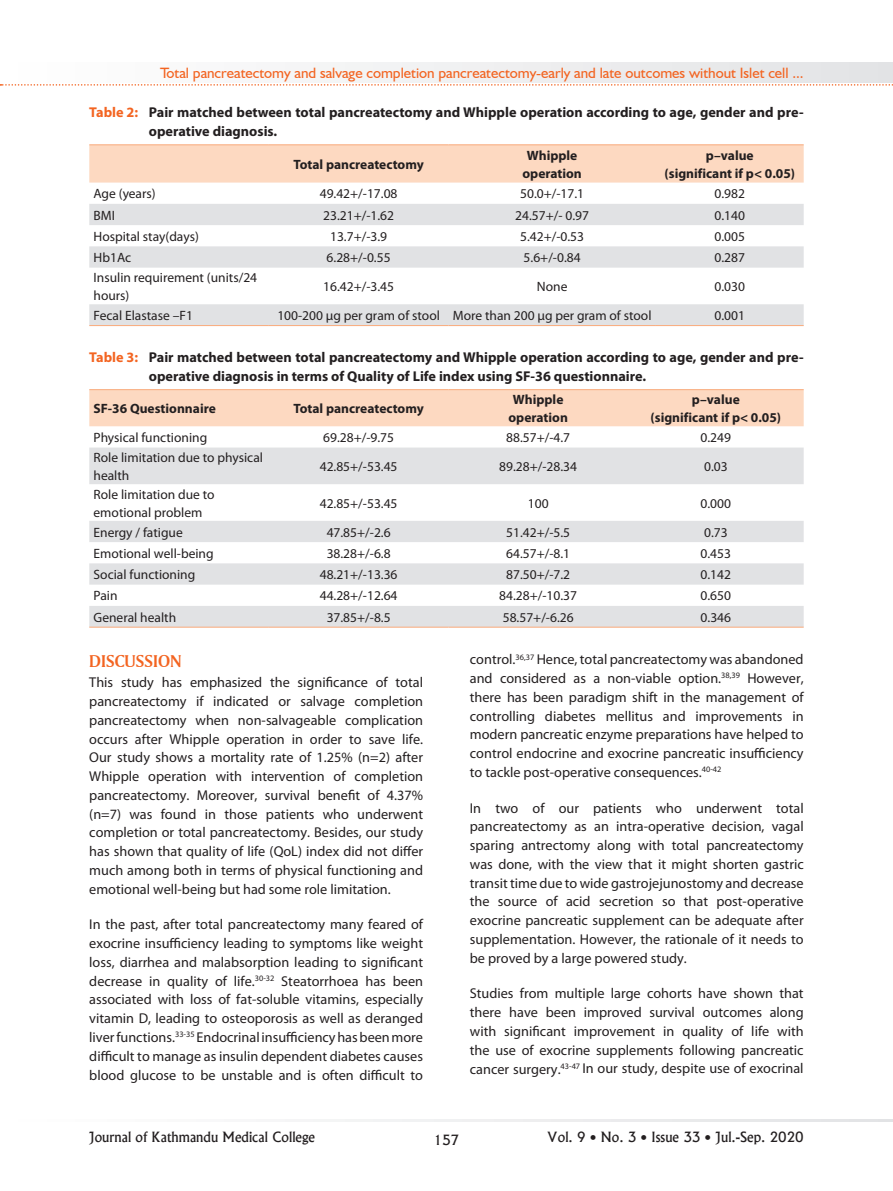
<style>
.page{position:relative;width:893px;height:1191px;background:#fff}
.page>*{position:absolute;margin:0;border:0;box-sizing:border-box;transform-origin:0 0}
.t1{font:18px "Amerigo BT Bold A";color:#f36421}
.t2{font:15px "Humanist 521 BT";color:#f36421}
.t3{font:14.25px/18.8px "Myriad Pro";color:#231f20;text-align:justify}
.t4{font:700 14.25px/18.8px "Myriad Pro";color:#231f20}
.t5{font:13.5px/18px "Myriad Pro";color:#231f20}
.t6{font:700 13.5px/18px "Myriad Pro";color:#231f20;text-align:center}
.t7{font:13.5px "Alaska";color:#231f20}
.s1{color:#f36421}
</style>
<div class="page">
<svg style="left:313px;top:1119px;width:580px;height:2px"></svg>
<svg style="left:0;top:63px;width:893px;height:23px"></svg>
<div style="left:89px;top:145px;width:715px;height:38px;background:#fdd9c1"></div>
<svg style="left:89px;top:204px;width:715px;height:121px;fill:#e1e2e4"></svg>
<hr style="left:89px;top:144px;width:180px;height:1px;background:#f9ad80">
<hr style="left:269px;top:144px;width:179px;height:1px;background:#f9ad80">
<hr style="left:448px;top:144px;width:208px;height:1px;background:#f9ad80">
<hr style="left:656px;top:144px;width:148px;height:1px;background:#f9ad80">
<hr style="left:89px;top:325px;width:180px;height:1px;background:#f9ad80">
<hr style="left:269px;top:325px;width:179px;height:1px;background:#f9ad80">
<hr style="left:448px;top:325px;width:208px;height:1px;background:#f9ad80">
<hr style="left:656px;top:325px;width:148px;height:1px;background:#f9ad80">
<div style="left:89px;top:390px;width:715px;height:36px;background:#fdd9c1"></div>
<svg style="left:89px;top:447px;width:715px;height:179px;fill:#e1e2e4"></svg>
<hr style="left:89px;top:389px;width:180px;height:1px;background:#f9ad80">
<hr style="left:269px;top:389px;width:179px;height:1px;background:#f9ad80">
<hr style="left:448px;top:389px;width:180px;height:1px;background:#f9ad80">
<hr style="left:628px;top:389px;width:176px;height:1px;background:#f9ad80">
<hr style="left:89px;top:626px;width:180px;height:1px;background:#f9ad80">
<hr style="left:269px;top:626px;width:179px;height:1px;background:#f9ad80">
<hr style="left:448px;top:626px;width:180px;height:1px;background:#f9ad80">
<hr style="left:628px;top:626px;width:176px;height:1px;background:#f9ad80">
<p class="t2" style="left:160px;top:63px;width:645px">Total pancreatectomy and salvage completion pancreatectomy-early and late outcomes without Islet cell ...</p>
<p class="t4" style="left:149px;top:102px;width:656px;text-indent:-60px"><span class="s1">Table 2:</span> Pair matched between total pancreatectomy and Whipple operation according to age, gender and pre&shy;operative diagnosis.</p>
<p class="t6" style="left:293px;top:155px;width:132px">Total pancreatectomy</p>
<p class="t6" style="left:522px;top:146px;width:61px">Whipple operation</p>
<p class="t6" style="left:665px;top:146px;width:132px">p–value<br>(significant if p&lt; 0.05)</p>
<p class="t5" style="left:94px;top:184px;width:64px">Age (years)</p>
<p class="t5" style="left:320px;top:184px;width:79px">49.42+/-17.08</p>
<p class="t5" style="left:520px;top:184px;width:65px">50.0+/-17.1</p>
<p class="t5" style="left:714px;top:184px;width:32px">0.982</p>
<p class="t5" style="left:94px;top:206px;width:23px">BMI</p>
<p class="t5" style="left:323px;top:206px;width:72px">23.21+/-1.62</p>
<p class="t5" style="left:515px;top:206px;width:75px">24.57+/- 0.97</p>
<p class="t5" style="left:714px;top:206px;width:32px">0.140</p>
<p class="t5" style="left:94px;top:227px;width:107px">Hospital stay(days)</p>
<p class="t5" style="left:330px;top:227px;width:59px">13.7+/-3.9</p>
<p class="t5" style="left:520px;top:227px;width:65px">5.42+/-0.53</p>
<p class="t5" style="left:714px;top:227px;width:32px">0.005</p>
<p class="t5" style="left:94px;top:248px;width:39px">Hb1Ac</p>
<p class="t5" style="left:327px;top:248px;width:65px">6.28+/-0.55</p>
<p class="t5" style="left:524px;top:248px;width:59px">5.6+/-0.84</p>
<p class="t5" style="left:714px;top:248px;width:32px">0.287</p>
<p class="t5" style="left:94px;top:268px;width:165px">Insulin requirement (units/24 hours)</p>
<p class="t5" style="left:323px;top:277px;width:72px">16.42+/-3.45</p>
<p class="t5" style="left:537px;top:277px;width:32px">None</p>
<p class="t5" style="left:714px;top:277px;width:32px">0.030</p>
<p class="t5" style="left:94px;top:306px;width:101px">Fecal Elastase –F1</p>
<p class="t5" style="left:277px;top:306px;width:376px">100-200 μg per gram of stool More than 200 μg per gram of stool</p>
<p class="t5" style="left:714px;top:306px;width:32px">0.001</p>
<p class="t4" style="left:149px;top:347px;width:656px;text-indent:-60px"><span class="s1">Table 3:</span> Pair matched between total pancreatectomy and Whipple operation according to age, gender and pre&shy;operative diagnosis in terms of Quality of Life index using SF-36 questionnaire.</p>
<p class="t6" style="left:94px;top:399px;width:124px">SF-36 Questionnaire</p>
<p class="t6" style="left:293px;top:399px;width:132px">Total pancreatectomy</p>
<p class="t6" style="left:508px;top:390px;width:61px">Whipple operation</p>
<p class="t6" style="left:651px;top:390px;width:132px">p–value<br>(significant if p&lt; 0.05)</p>
<p class="t5" style="left:94px;top:428px;width:115px">Physical functioning</p>
<p class="t5" style="left:323px;top:428px;width:72px">69.28+/-9.75</p>
<p class="t5" style="left:506px;top:428px;width:65px">88.57+/-4.7</p>
<p class="t5" style="left:701px;top:428px;width:32px">0.249</p>
<p class="t5" style="left:94px;top:448px;width:171px">Role limitation due to physical health</p>
<p class="t5" style="left:320px;top:457px;width:79px">42.85+/-53.45</p>
<p class="t5" style="left:499px;top:457px;width:79px">89.28+/-28.34</p>
<p class="t5" style="left:704px;top:457px;width:25px">0.03</p>
<p class="t5" style="left:94px;top:485px;width:123px">Role limitation due to emotional problem</p>
<p class="t5" style="left:320px;top:494px;width:79px">42.85+/-53.45</p>
<p class="t5" style="left:528px;top:494px;width:22px">100</p>
<p class="t5" style="left:701px;top:494px;width:32px">0.000</p>
<p class="t5" style="left:94px;top:523px;width:91px">Energy / fatigue</p>
<p class="t5" style="left:327px;top:523px;width:65px">47.85+/-2.6</p>
<p class="t5" style="left:506px;top:523px;width:65px">51.42+/-5.5</p>
<p class="t5" style="left:704px;top:523px;width:25px">0.73</p>
<p class="t5" style="left:94px;top:544px;width:122px">Emotional well-being</p>
<p class="t5" style="left:327px;top:544px;width:65px">38.28+/-6.8</p>
<p class="t5" style="left:506px;top:544px;width:65px">64.57+/-8.1</p>
<p class="t5" style="left:701px;top:544px;width:32px">0.453</p>
<p class="t5" style="left:94px;top:565px;width:103px">Social functioning</p>
<p class="t5" style="left:320px;top:565px;width:79px">48.21+/-13.36</p>
<p class="t5" style="left:506px;top:565px;width:65px">87.50+/-7.2</p>
<p class="t5" style="left:701px;top:565px;width:32px">0.142</p>
<p class="t5" style="left:94px;top:586px;width:25px">Pain</p>
<p class="t5" style="left:320px;top:586px;width:79px">44.28+/-12.64</p>
<p class="t5" style="left:499px;top:586px;width:79px">84.28+/-10.37</p>
<p class="t5" style="left:701px;top:586px;width:32px">0.650</p>
<p class="t5" style="left:94px;top:608px;width:84px">General health</p>
<p class="t5" style="left:327px;top:608px;width:65px">37.85+/-8.5</p>
<p class="t5" style="left:503px;top:608px;width:72px">58.57+/-6.26</p>
<p class="t5" style="left:701px;top:608px;width:32px">0.346</p>
<p class="t1" style="left:89px;top:650px;width:94px">DISCUSSION</p>
<p class="t3" style="left:89px;top:673px;width:335px">This study has emphasized the significance of total pancreatectomy if indicated or salvage completion pancreatectomy when non-salvageable complication occurs after Whipple operation in order to save life.<br>Our study shows a mortality rate of 1.25% (n=2) after Whipple operation with intervention of completion pancreatectomy. Moreover, survival benefit of 4.37% (n=7) was found in those patients who underwent completion or total pancreatectomy. Besides, our study has shown that quality of life (QoL) index did not differ much among both in terms of physical functioning and emotional well-being but had some role limitation.</p>
<p class="t3" style="left:89px;top:915px;width:335px">In the past, after total pancreatectomy many feared of exocrine insufficiency leading to symptoms like weight loss, diarrhea and malabsorption leading to significant decrease in quality of life.<sup>30-32</sup> Steatorrhoea has been associated with loss of fat-soluble vitamins, especially vitamin D, leading to osteoporosis as well as deranged liver functions.<sup>33-35</sup> Endocrinal insufficiency has been more difficult to manage as insulin dependent diabetes causes blood glucose to be unstable and is often difficult to</p>
<p class="t3" style="left:470px;top:650px;width:335px">control.<sup>36,37</sup> Hence, total pancreatectomy was abandoned and considered as a non-viable option.<sup>38,39</sup> However, there has been paradigm shift in the management of controlling diabetes mellitus and improvements in modern pancreatic enzyme preparations have helped to control endocrine and exocrine pancreatic insufficiency to tackle post-operative consequences.<sup>40-42</sup></p>
<p class="t3" style="left:470px;top:798px;width:335px">In two of our patients who underwent total pancreatectomy as an intra-operative decision, vagal sparing antrectomy along with total pancreatectomy was done, with the view that it might shorten gastric transit time due to wide gastrojejunostomy and decrease the source of acid secretion so that post-operative exocrine pancreatic supplement can be adequate after supplementation. However, the rationale of it needs to be proved by a large powered study.</p>
<p class="t3" style="left:470px;top:984px;width:335px">Studies from multiple large cohorts have shown that there have been improved survival outcomes along with significant improvement in quality of life with the use of exocrine supplements following pancreatic cancer surgery.<sup>43-47</sup> In our study, despite use of exocrinal</p>
<p class="t7" style="left:89px;top:1129px;width:227px">Journal of Kathmandu Medical College</p>
<p class="t7" style="left:434px;top:1131px;width:27px">157</p>
<p class="t7" style="left:547px;top:1129px;width:258px">Vol. 9 • No. 3 • Issue 33 • Jul.-Sep. 2020</p>
</div>
